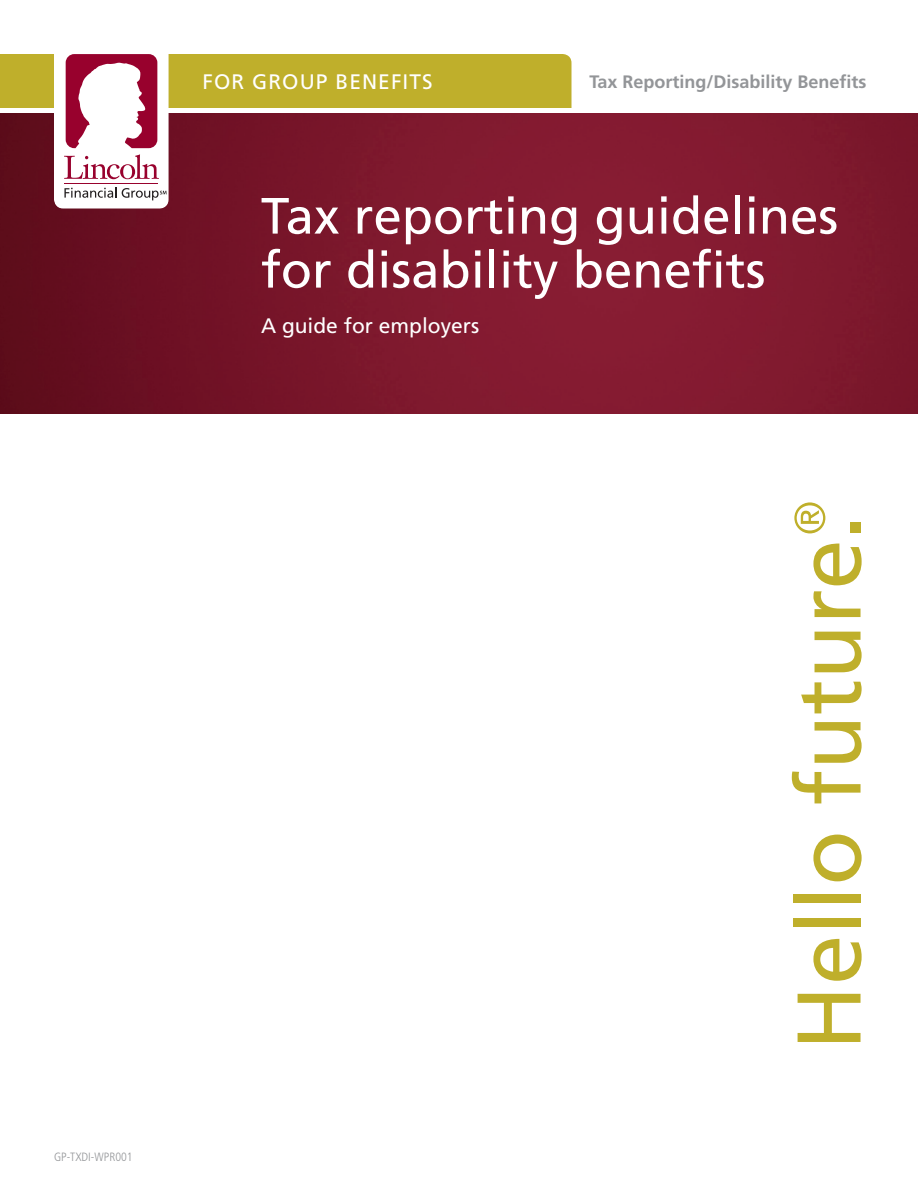
<style>
.page{position:relative;width:918px;height:1188px;background:#fff}
.page>*{position:absolute;margin:0;border:0;box-sizing:border-box;transform-origin:0 0}
.t1{font:51px/54px "Frutiger LT Std";color:#fff}
.t2{font:21px "Frutiger LT Std";color:#fff}
.t3{font:21px "Frutiger LT Std";letter-spacing:.05em;color:#fff}
.t4{font:700 18px "Frutiger LT Std";color:#939598}
.t5{font:300 condensed 12px "Frutiger LT Std";color:#939598}
</style>
<div class="page">
<img style="left:0;top:114px;width:918px;height:300px">
<svg style="left:0;top:54px;width:572px;height:155px;background:#a16149"></svg>
<svg style="left:798px;top:994px;width:63px;height:48px"></svg>
<svg style="left:813px;top:939px;width:49px;height:42px"></svg>
<div style="left:793px;top:918px;width:68px;height:8px;background:#bfaf2b"></div>
<div style="left:793px;top:894px;width:68px;height:8px;background:#bfaf2b"></div>
<svg style="left:813px;top:835px;width:49px;height:46px"></svg>
<svg style="left:792px;top:772px;width:69px;height:31px"></svg>
<svg style="left:815px;top:722px;width:47px;height:41px"></svg>
<svg style="left:801px;top:682px;width:61px;height:31px"></svg>
<svg style="left:815px;top:632px;width:47px;height:40px"></svg>
<svg style="left:813px;top:591px;width:48px;height:26px"></svg>
<svg style="left:813px;top:544px;width:49px;height:41px"></svg>
<div style="left:850px;top:522px;width:11px;height:10px;background:#bfaf2b"></div>
<svg style="left:794px;top:502px;width:31px;height:31px"></svg>
<p class="t3" style="left:202px;top:69px;width:232px">FOR GROUP BENEFITS</p>
<p class="t4" style="left:590px;top:71px;width:279px">Tax Reporting/Disability Benefits</p>
<p class="t1" style="left:261px;top:189px;width:579px">Tax reporting guidelines for disability benefits</p>
<p class="t2" style="left:261px;top:313px;width:220px">A guide for employers</p>
<p class="t5" style="left:54px;top:1150px;width:80px">GP-TXDI-WPR001</p>
</div>
